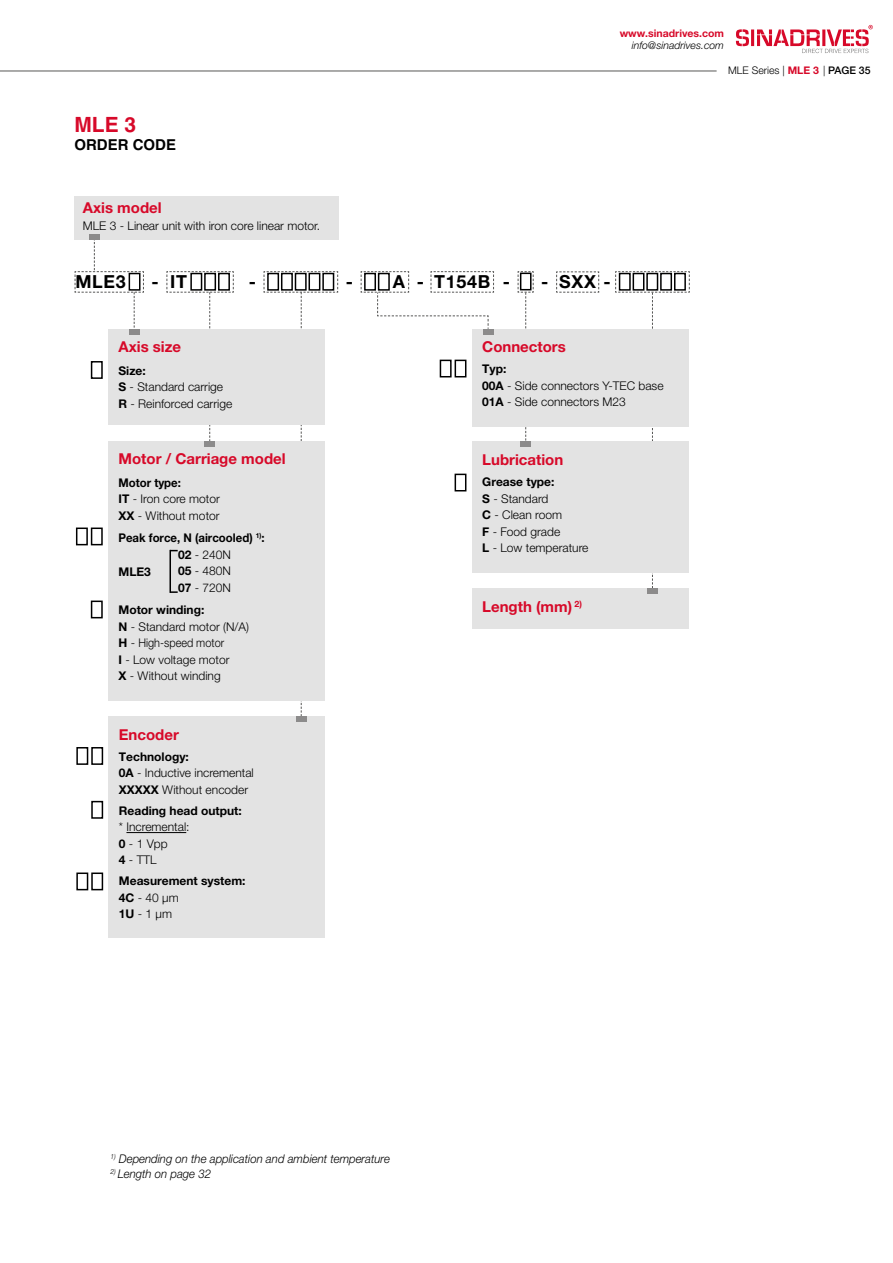
<style>
.page{position:relative;width:893px;height:1263px;background:#fff}
.page>*{position:absolute;margin:0;border:0;box-sizing:border-box;transform-origin:0 0}
.t1{font:700 21px "Helvetica LT Std";color:#d70929}
.t2{font:700 18px "Helvetica Neue LT Pro";letter-spacing:.04em;color:#000}
.t3{font:700 15px "Helvetica Neue LT Pro";color:#d70929}
.t4{font:700 15px "Helvetica LT Std";color:#000}
.t5{font:300 12px/16.5px "Helvetica Neue LT Pro";color:#000}
.t6{font:italic 300 12px "Helvetica Neue LT Pro";color:#000;scale:.95 1}
.t7{font:700 12px/16.5px "Helvetica Neue LT Pro";color:#000}
.t8{font:700 12px/16.5px "Helvetica Neue LT Pro";color:#000;scale:.95 1}
.t9{font:300 10.5px "Helvetica Neue LT Pro";color:#000}
.t10{font:italic 300 10.5px "Helvetica Neue LT Pro";color:#000}
.t11{font:700 10.5px "Helvetica Neue LT Pro";color:#d70929}
.s1{font-weight:700}
.s2{font-weight:300}
.s3{font-weight:700;color:#d70929}
.s4{font-weight:500}
</style>
<div class="page">
<hr style="left:0;top:71px;width:717px;height:1px;background:#575756">
<hr style="left:751px;top:29px;width:3px;height:17px;background:#d70929">
<svg style="left:736px;top:29px;width:13px;height:17px"></svg>
<svg style="left:757px;top:25px;width:116px;height:28px"></svg>
<svg style="left:556px;top:271px;width:43px;height:22px"></svg>
<div style="left:74px;top:197px;width:265px;height:43px;background:#e3e3e3"></div>
<div style="left:108px;top:329px;width:217px;height:96px;background:#e3e3e3"></div>
<div style="left:91px;top:361px;width:12px;height:18px;border:2px solid #000"></div>
<div style="left:472px;top:441px;width:216px;height:132px;background:#e3e3e3"></div>
<div style="left:455px;top:474px;width:11px;height:17px;border:2px solid #000"></div>
<div style="left:472px;top:588px;width:216px;height:41px;background:#e3e3e3"></div>
<div style="left:90px;top:234px;width:10px;height:6px;background:#8c8b8b"></div>
<div style="left:108px;top:441px;width:217px;height:259px;background:#e3e3e3"></div>
<hr style="left:169px;top:550px;width:2px;height:43px;background:#000">
<svg style="left:171px;top:591px;width:7px;height:2px"></svg>
<div style="left:76px;top:527px;width:12px;height:18px;border:2px solid #000"></div>
<div style="left:91px;top:527px;width:12px;height:18px;border:2px solid #000"></div>
<div style="left:91px;top:600px;width:12px;height:18px;border:2px solid #000"></div>
<div style="left:205px;top:441px;width:10px;height:6px;background:#8c8b8b"></div>
<svg style="left:74px;top:238px;width:70px;height:97px"></svg>
<svg style="left:615px;top:271px;width:75px;height:317px"></svg>
<div style="left:619px;top:273px;width:12px;height:18px;border:2px solid #000"></div>
<div style="left:646px;top:273px;width:12px;height:18px;border:2px solid #000"></div>
<div style="left:633px;top:273px;width:11px;height:18px;border:2px solid #000"></div>
<div style="left:660px;top:273px;width:12px;height:18px;border:2px solid #000"></div>
<div style="left:674px;top:273px;width:12px;height:18px;border:2px solid #000"></div>
<svg style="left:263px;top:271px;width:75px;height:445px"></svg>
<div style="left:267px;top:273px;width:12px;height:18px;border:2px solid #000"></div>
<div style="left:295px;top:273px;width:12px;height:18px;border:2px solid #000"></div>
<div style="left:281px;top:273px;width:12px;height:18px;border:2px solid #000"></div>
<div style="left:308px;top:273px;width:12px;height:18px;border:2px solid #000"></div>
<div style="left:322px;top:273px;width:12px;height:18px;border:2px solid #000"></div>
<div style="left:472px;top:329px;width:216px;height:98px;background:#e3e3e3"></div>
<div style="left:440px;top:360px;width:12px;height:17px;border:2px solid #000"></div>
<div style="left:455px;top:360px;width:11px;height:17px;border:2px solid #000"></div>
<svg style="left:517px;top:271px;width:17px;height:176px"></svg>
<div style="left:520px;top:273px;width:11px;height:17px;border:2px solid #000"></div>
<div style="left:108px;top:716px;width:217px;height:221px;background:#e3e3e3"></div>
<hr style="left:126px;top:832px;width:60px;height:1px;background:#000">
<div style="left:91px;top:801px;width:12px;height:18px;border:2px solid #000"></div>
<div style="left:76px;top:872px;width:12px;height:18px;border:2px solid #000"></div>
<div style="left:76px;top:747px;width:12px;height:18px;border:2px solid #000"></div>
<div style="left:91px;top:872px;width:12px;height:18px;border:2px solid #000"></div>
<div style="left:91px;top:747px;width:12px;height:18px;border:2px solid #000"></div>
<div style="left:296px;top:716px;width:10px;height:6px;background:#8c8b8b"></div>
<div style="left:647px;top:588px;width:10px;height:6px;background:#8c8b8b"></div>
<div style="left:129px;top:273px;width:11px;height:18px;border:2px solid #000"></div>
<div style="left:129px;top:329px;width:10px;height:6px;background:#8c8b8b"></div>
<div style="left:483px;top:329px;width:10px;height:6px;background:#8c8b8b"></div>
<svg style="left:360px;top:271px;width:134px;height:59px"></svg>
<svg style="left:166px;top:271px;width:68px;height:170px"></svg>
<div style="left:190px;top:273px;width:12px;height:18px;border:2px solid #000"></div>
<div style="left:204px;top:273px;width:12px;height:18px;border:2px solid #000"></div>
<div style="left:218px;top:273px;width:12px;height:18px;border:2px solid #000"></div>
<p class="t11" style="left:620px;top:26px;width:106px">www.sinadrives.com</p>
<p class="t10" style="left:632px;top:39px;width:94px">info@sinadrives.com</p>
<h1 class="t1" style="left:74px;top:112px;width:63px">MLE 3</h1>
<p class="t4" style="left:74px;top:135px;width:103px">ORDER CODE</p>
<p class="t3" style="left:83px;top:199px;width:80px">Axis model</p>
<p class="t5" style="left:83px;top:217px;width:239px">MLE 3 - Linear unit with iron core linear motor.</p>
<h2 class="t2" style="left:434px;top:271px;width:58px">T154B</h2>
<h2 class="t2" style="left:559px;top:271px;width:53px">SXX -</h2>
<h2 class="t2" style="left:75px;top:271px;width:52px">MLE3</h2>
<h2 class="t2" style="left:393px;top:271px;width:14px">A</h2>
<h2 class="t2" style="left:170px;top:271px;width:18px">IT</h2>
<h2 class="t2" style="left:152px;top:271px;width:9px">-</h2>
<h2 class="t2" style="left:249px;top:271px;width:9px">-</h2>
<h2 class="t2" style="left:346px;top:271px;width:9px">-</h2>
<h2 class="t2" style="left:417px;top:271px;width:9px">-</h2>
<h2 class="t2" style="left:503px;top:271px;width:47px">- -</h2>
<p class="t3" style="left:118px;top:338px;width:64px">Axis size</p>
<p class="t5" style="left:118px;top:362px;width:115px"><span class="s1">Size:<br>S</span> - Standard carrige<br><span class="s1">R</span> - Reinforced carrige</p>
<p class="t3" style="left:118px;top:450px;width:169px">Motor / Carriage model</p>
<p class="t5" style="left:118px;top:474px;width:103px"><span class="s1">Motor type:<br>IT</span> - Iron core motor<br><span class="s1">XX</span> - Without motor</p>
<p class="t8" style="left:178px;top:530px;width:93px;text-indent:-60px">Peak force, N (aircooled) <sup>1)</sup>:<br>02 <span class="s2">- 240N<br></span>05 <span class="s2">- 480N<br></span>07 <span class="s2">- 720N</span></p>
<p class="t5" style="left:118px;top:602px;width:132px"><span class="s1">Motor winding:<br>N</span> - Standard motor (N/A)<br><span class="s1">H</span> - High-speed motor<br><span class="s1">I</span> - Low voltage motor<br><span class="s1">X</span> - Without winding</p>
<p class="t7" style="left:118px;top:563px;width:34px">MLE3</p>
<p class="t3" style="left:119px;top:725px;width:61px">Encoder</p>
<p class="t5" style="left:119px;top:748px;width:136px"><span class="s1">Technology:<br>0A</span> - Inductive incremental<br><span class="s1">XXXXX</span> Without encoder</p>
<p class="t7" style="left:119px;top:802px;width:124px">Reading head output:</p>
<p class="t5" style="left:119px;top:819px;width:72px">* Incremental:<br><span class="s1">0</span> - 1 Vpp<br><span class="s1">4</span> - TTL</p>
<p class="t7" style="left:119px;top:872px;width:128px">Measurement system:<br>4C <span class="s2">- 40 µm<br></span>1U <span class="s2">- 1 µm</span></p>
<p class="t3" style="left:482px;top:338px;width:85px">Connectors</p>
<p class="t5" style="left:482px;top:360px;width:183px"><span class="s1">Typ:<br>00A</span> - Side connectors Y-TEC base<br><span class="s1">01A</span> - Side connectors M23</p>
<p class="t3" style="left:482px;top:450px;width:83px">Lubrication</p>
<p class="t5" style="left:482px;top:473px;width:108px"><span class="s1">Grease type:<br>S</span> - Standard<br><span class="s1">C</span> - Clean room<br><span class="s1">F</span> - Food grade<br><span class="s1">L</span> - Low temperature</p>
<p class="t3" style="left:482px;top:597px;width:101px">Length (mm) <sup>2)</sup></p>
<p class="t9" style="left:728px;top:64px;width:144px">MLE Series | <span class="s3">MLE 3</span> | <span class="s4">PAGE 35</span></p>
<p class="t6" style="left:110px;top:1152px;width:296px"><sup>1)</sup> Depending on the application and ambient temperature</p>
<p class="t6" style="left:110px;top:1167px;width:107px"><sup>2)</sup> Length on page 32</p>
</div>
